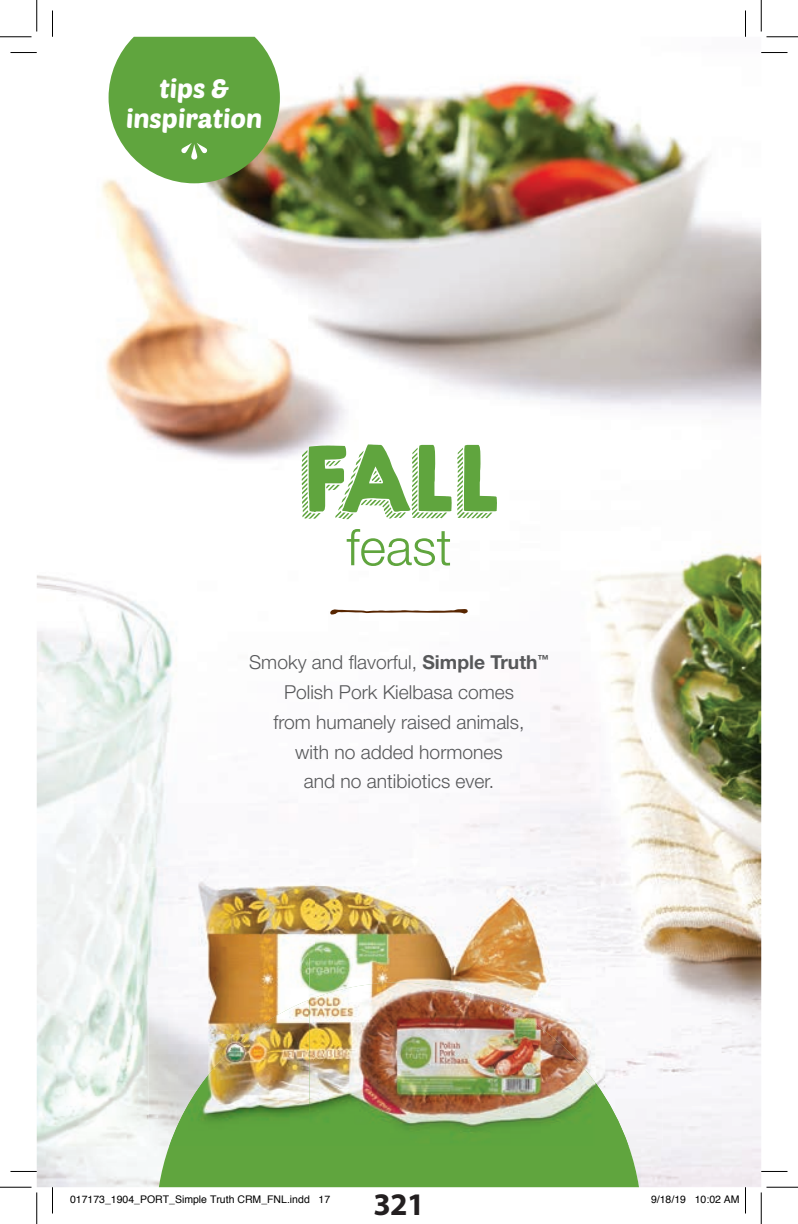
<style>
.page{position:relative;width:798px;height:1224px;background:#fff}
.page>*{position:absolute;margin:0;border:0;box-sizing:border-box;transform-origin:0 0}
.t1{font:82.25px "KGHAPPY";color:#60a53e}
.t2{font:300 50.75px "Helvetica Neue LT Std";color:#60a53e}
.t3{font:700 31.5px "Myriad Pro";color:#231f20}
.t4{font:26.25px/30.4px "Poetsen One";color:#fff;text-align:center}
.t5{font:300 19.25px/29.8px "Helvetica Neue LT Std";color:#57585a;text-align:center}
.t6{font:10.5px "Helvetica";color:#000}
.s1{font-weight:700}
</style>
<div class="page">
<img style="left:37px;top:73px;width:724px;height:1113px">
<div style="left:159px;top:1145px;width:480px;height:42px;background:#60a53e"></div>
<svg style="left:330px;top:609px;width:138px;height:5px"></svg>
<svg style="left:109px;top:37px;width:171px;height:146px;background:#73ab53"></svg>
<img style="left:149px;top:848px;width:446px;height:19px">
<img style="left:149px;top:867px;width:167px;height:167px">
<img style="left:316px;top:867px;width:279px;height:90px">
<img style="left:149px;top:1034px;width:20px;height:55px">
<img style="left:149px;top:1089px;width:20px;height:56px">
<img style="left:169px;top:999px;width:141px;height:146px">
<img style="left:595px;top:957px;width:68px;height:188px">
<img style="left:595px;top:1082px;width:34px;height:63px">
<img style="left:310px;top:957px;width:285px;height:25px">
<img style="left:310px;top:982px;width:285px;height:163px">
<svg style="left:10px;top:52px;width:27px;height:1px"></svg>
<svg style="left:761px;top:52px;width:27px;height:1px"></svg>
<svg style="left:52px;top:10px;width:1px;height:27px"></svg>
<svg style="left:52px;top:1186px;width:1px;height:27px"></svg>
<svg style="left:745px;top:10px;width:1px;height:27px"></svg>
<hr style="left:0;top:36px;width:32px;height:1px;background:#000">
<hr style="left:766px;top:36px;width:32px;height:1px;background:#000">
<hr style="left:0;top:1186px;width:32px;height:1px;background:#000">
<hr style="left:766px;top:1186px;width:32px;height:1px;background:#000">
<hr style="left:36px;top:0;width:1px;height:32px;background:#000">
<hr style="left:36px;top:1192px;width:1px;height:31px;background:#000">
<hr style="left:761px;top:0;width:1px;height:32px;background:#000">
<hr style="left:761px;top:1192px;width:1px;height:31px;background:#000">
<svg style="left:695px;top:1186px;width:51px;height:27px"></svg>
<h3 class="t4" style="left:126px;top:72px;width:138px">tips &amp; inspiration</h3>
<h1 class="t1" style="left:299px;top:415px;width:202px">FALL</h1>
<h2 class="t2" style="left:346px;top:516px;width:107px">feast</h2>
<p class="t5" style="left:249px;top:647px;width:301px">Smoky and flavorful, <span class="s1">Simple Truth</span><sup>™<br></sup>Polish Pork Kielbasa comes<br>from humanely raised animals,<br>with no added hormones<br>and no antibiotics ever.</p>
<h3 class="t3" style="left:373px;top:1186px;width:53px">321</h3>
<p class="t6" style="left:70px;top:1190px;width:262px">017173_1904_PORT_Simple Truth CRM_FNL.indd 17</p>
<p class="t6" style="left:651px;top:1190px;width:90px">9/18/19 10:02 AM</p>
</div>
